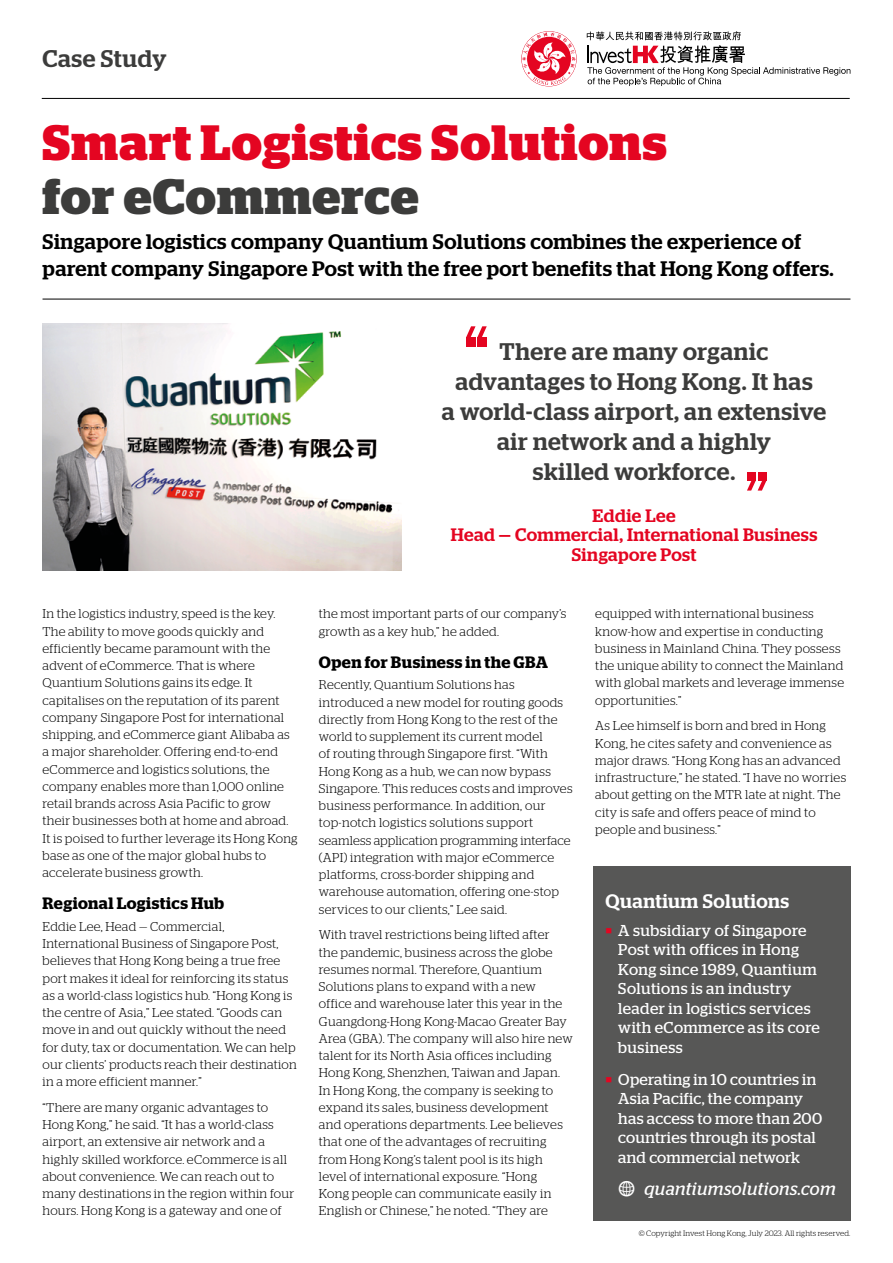
<style>
.page{position:relative;width:893px;height:1263px;background:#fff}
.page>*{position:absolute;margin:0;border:0;box-sizing:border-box;transform-origin:0 0}
.Headline{font:700 49.5px "Stag";letter-spacing:.025em;color:#e40521}
.Headline-2{font:700 49.5px "Stag";letter-spacing:.02em;color:#3c3c3b}
.t1{font:500 24px/30px "Stag";letter-spacing:.025em;color:#3c3c3b;text-align:center}
.Intro{font:500 21px/27px "Stag";letter-spacing:.025em;color:#000}
.Fast_Facts-Company{font:500 19.5px "Stag";letter-spacing:.025em;color:#fff}
.Quote-name{font:500 18px/19.5px "Stag";letter-spacing:.025em;color:#e40521;text-align:center}
.Fast_Facts-URL{font:italic 18px "Stag";letter-spacing:.025em;color:#fff}
.Bodytext{font:600 16.5px "Stag";letter-spacing:.025em;color:#000}
.Fast_Facts-Contents{font:15.75px/19.5px "Stag";letter-spacing:.02em;color:#fff}
.Bodytext-2{font:300 12.75px/17.2px "Stag";letter-spacing:.02em;color:#000}
.t2{font:300 7.8px "Stag";letter-spacing:.015em;color:#000}
.s1{color:#e40521}
.s2{font-family:"Modern Pictograms";font-style:normal;font-size:24px}
</style>
<div class="page">
<svg style="left:522px;top:32px;width:54px;height:53px"></svg>
<svg style="left:587px;top:31px;width:263px;height:55px"></svg>
<hr style="left:42px;top:98px;width:808px;height:1px;background:#000">
<hr style="left:43px;top:299px;width:807px;height:1px;background:#000">
<div style="left:757px;top:472px;width:9px;height:9px;background:#e40521"></div>
<div style="left:747px;top:472px;width:9px;height:9px;background:#e40521"></div>
<svg style="left:747px;top:481px;width:19px;height:10px"></svg>
<div style="left:466px;top:337px;width:10px;height:10px;background:#e40521"></div>
<div style="left:477px;top:337px;width:10px;height:10px;background:#e40521"></div>
<svg style="left:466px;top:326px;width:21px;height:11px"></svg>
<div style="left:593px;top:866px;width:257px;height:354px;background:#575756"></div>
<img style="left:43px;top:324px;width:359px;height:247px">
<h2 class="t1" style="left:43px;top:43px;width:126px">Case Study</h2>
<p class="Headline" style="left:43px;top:114px;width:626px">Smart Logistics Solutions</p>
<p class="Headline-2" style="left:43px;top:168px;width:378px">for eCommerce</p>
<p class="Intro" style="left:43px;top:228px;width:793px">Singapore logistics company Quantium Solutions combines the experience of parent company Singapore Post with the free port benefits that Hong Kong offers.</p>
<p class="Bodytext-2" style="left:43px;top:605px;width:257px">In the logistics industry, speed is the key.<br>The ability to move goods quickly and efficiently became paramount with the advent of eCommerce. That is where Quantium Solutions gains its edge. It capitalises on the reputation of its parent company Singapore Post for international shipping, and eCommerce giant Alibaba as a major shareholder. Offering end-to-end eCommerce and logistics solutions, the company enables more than 1,000 online retail brands across Asia Pacific to grow their businesses both at home and abroad.<br>It is poised to further leverage its Hong Kong base as one of the major global hubs to accelerate business growth.</p>
<p class="Bodytext" style="left:43px;top:894px;width:183px">Regional Logistics Hub</p>
<p class="Bodytext-2" style="left:43px;top:917px;width:256px">Eddie Lee, Head — Commercial, International Business of Singapore Post, believes that Hong Kong being a true free port makes it ideal for reinforcing its status as a world-class logistics hub. “Hong Kong is the centre of Asia,” Lee stated. “Goods can move in and out quickly without the need for duty, tax or documentation. We can help our clients’ products reach their destination in a more efficient manner.”</p>
<p class="Bodytext-2" style="left:43px;top:1098px;width:253px">“There are many organic advantages to Hong Kong,” he said. “It has a world-class airport, an extensive air network and a highly skilled workforce. eCommerce is all about convenience. We can reach out to many destinations in the region within four hours. Hong Kong is a gateway and one of</p>
<p class="t1" style="left:442px;top:336px;width:386px">There are many organic advantages to Hong Kong. It has<br>a world-class airport, an extensive air network and a highly<br>skilled workforce.</p>
<p class="Quote-name" style="left:592px;top:505px;width:85px">Eddie Lee</p>
<p class="Quote-name" style="left:451px;top:525px;width:368px">Head — Commercial, International Business<br>Singapore Post</p>
<p class="Bodytext-2" style="left:319px;top:605px;width:249px">the most important parts of our company’s growth as a key hub,” he added.</p>
<p class="Bodytext" style="left:319px;top:652px;width:231px">Open for Business in the GBA</p>
<p class="Bodytext-2" style="left:319px;top:676px;width:255px">Recently, Quantium Solutions has introduced a new model for routing goods directly from Hong Kong to the rest of the world to supplement its current model<br>of routing through Singapore first. “With Hong Kong as a hub, we can now bypass Singapore. This reduces costs and improves business performance. In addition, our top-notch logistics solutions support seamless application programming interface (API) integration with major eCommerce platforms, cross-border shipping and warehouse automation, offering one-stop services to our clients,” Lee said.</p>
<p class="Bodytext-2" style="left:319px;top:926px;width:255px">With travel restrictions being lifted after<br>the pandemic, business across the globe resumes normal. Therefore, Quantium Solutions plans to expand with a new<br>office and warehouse later this year in the Guangdong-Hong Kong-Macao Greater Bay Area (GBA). The company will also hire new talent for its North Asia offices including Hong Kong, Shenzhen, Taiwan and Japan.<br>In Hong Kong, the company is seeking to expand its sales, business development and operations departments. Lee believes that one of the advantages of recruiting from Hong Kong’s talent pool is its high level of international exposure. “Hong<br>Kong people can communicate easily in English or Chinese,” he noted. “They are</p>
<p class="Bodytext-2" style="left:595px;top:605px;width:250px">equipped with international business know-how and expertise in conducting business in Mainland China. They possess the unique ability to connect the Mainland with global markets and leverage immense opportunities.”</p>
<p class="Bodytext-2" style="left:595px;top:717px;width:252px">As Lee himself is born and bred in Hong Kong, he cites safety and convenience as major draws. “Hong Kong has an advanced infrastructure,” he stated. “I have no worries about getting on the MTR late at night. The city is safe and offers peace of mind to people and business.”</p>
<p class="Fast_Facts-Company" style="left:605px;top:889px;width:185px">Quantium Solutions</p>
<p class="Fast_Facts-Contents" style="left:618px;top:920px;width:203px;text-indent:-13px"><span class="s1">■</span> A subsidiary of Singapore<br>Post with offices in Hong<br>Kong since 1989, Quantium<br>Solutions is an industry leader in logistics services with eCommerce as its core business</p>
<p class="Fast_Facts-Contents" style="left:618px;top:1069px;width:205px;text-indent:-13px"><span class="s1">■</span> Operating in 10 countries in<br>Asia Pacific, the company has access to more than 200 countries through its postal and commercial network</p>
<p class="Fast_Facts-URL" style="left:617px;top:1178px;width:220px"><span class="s2">w</span> quantiumsolutions.com</p>
<p class="t2" style="left:639px;top:1229px;width:213px">© Copyright Invest Hong Kong, July 2023. All rights reserved.</p>
</div>
